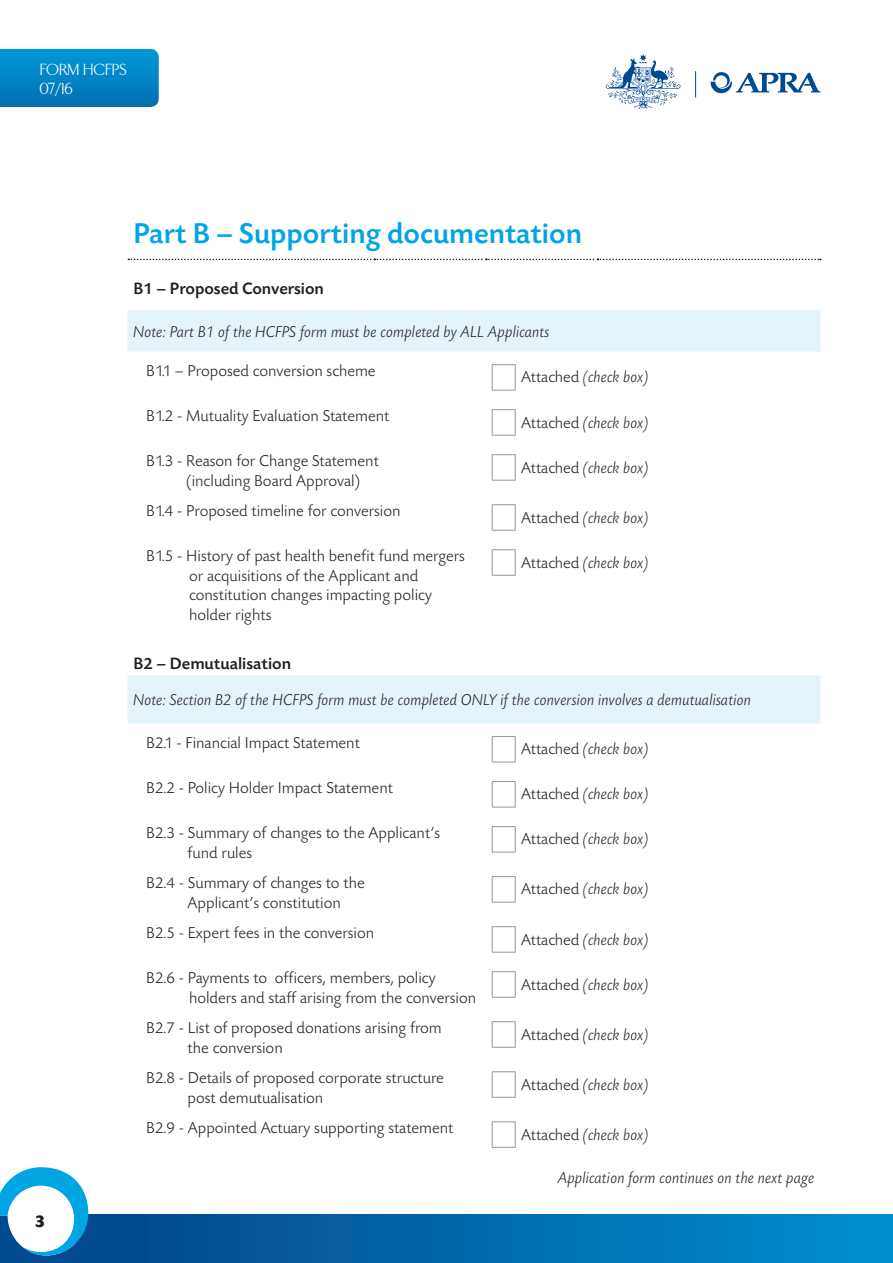
<style>
.page{position:relative;width:893px;height:1263px;background:#fff}
.page>*{position:absolute;margin:0;border:0;box-sizing:border-box;transform-origin:0 0}
.t1{font:500 30px "Today SB";color:#00a5e3}
.t2{font:700 18px "Today SB";color:#231f20}
.t3{font:500 17.25px "Today SB";color:#231f20}
.t4{font:300 16.5px/19.5px "Today SB";color:#231f20}
.t5{font:italic 300 16.5px "Today SB";color:#231f20}
.t6{font:300 16.5px/19.5px "TF Arrow";color:#fff}
.s1{font-style:normal}
</style>
<div class="page">
<div style="left:75px;top:1215px;width:818px;height:48px;background:linear-gradient(to right,#04448a,#008fcf)"></div>
<svg style="left:0;top:1167px;width:101px;height:96px"></svg>
<svg style="left:606px;top:54px;width:75px;height:55px"></svg>
<svg style="left:695px;top:71px;width:1px;height:26px"></svg>
<svg style="left:711px;top:72px;width:110px;height:21px"></svg>
<svg style="left:0;top:49px;width:159px;height:58px;background:#0184c5"></svg>
<svg style="left:128px;top:310px;width:693px;height:413px"></svg>
<svg style="left:128px;top:259px;width:693px;height:1px"></svg>
<svg style="left:492px;top:364px;width:24px;height:27px"></svg>
<svg style="left:492px;top:409px;width:24px;height:27px"></svg>
<svg style="left:492px;top:454px;width:24px;height:27px"></svg>
<svg style="left:492px;top:504px;width:24px;height:27px"></svg>
<svg style="left:492px;top:549px;width:24px;height:27px"></svg>
<svg style="left:492px;top:736px;width:24px;height:27px"></svg>
<svg style="left:492px;top:781px;width:24px;height:27px"></svg>
<svg style="left:492px;top:826px;width:24px;height:27px"></svg>
<svg style="left:492px;top:876px;width:24px;height:27px"></svg>
<svg style="left:492px;top:926px;width:24px;height:27px"></svg>
<svg style="left:492px;top:971px;width:24px;height:27px"></svg>
<svg style="left:492px;top:1021px;width:24px;height:27px"></svg>
<svg style="left:492px;top:1071px;width:24px;height:27px"></svg>
<svg style="left:492px;top:1121px;width:24px;height:27px"></svg>
<p class="t6" style="left:40px;top:60px;width:89px">FORM HCFPS<br>07/16</p>
<p class="t2" style="left:35px;top:1212px;width:12px">3</p>
<h1 class="t1" style="left:134px;top:217px;width:450px">Part B – Supporting documentation</h1>
<p class="t3" style="left:134px;top:279px;width:192px">B1 – Proposed Conversion</p>
<p class="t5" style="left:134px;top:323px;width:418px">Note: Part B1 of the HCFPS form must be completed by ALL Applicants</p>
<p class="t4" style="left:146px;top:362px;width:231px">B1.1 – Proposed conversion scheme</p>
<p class="t5" style="left:521px;top:369px;width:129px"><span class="s1">Attached</span> (check box)</p>
<p class="t4" style="left:146px;top:407px;width:245px">B1.2 - Mutuality Evaluation Statement</p>
<p class="t5" style="left:521px;top:414px;width:129px"><span class="s1">Attached</span> (check box)</p>
<p class="t4" style="left:186px;top:452px;width:194px;text-indent:-40px">B1.3 - Reason for Change Statement (including Board Approval)</p>
<p class="t5" style="left:521px;top:459px;width:129px"><span class="s1">Attached</span> (check box)</p>
<p class="t4" style="left:146px;top:502px;width:256px">B1.4 - Proposed timeline for conversion</p>
<p class="t5" style="left:521px;top:509px;width:129px"><span class="s1">Attached</span> (check box)</p>
<p class="t4" style="left:189px;top:547px;width:277px;text-indent:-43px">B1.5 - History of past health benefit fund mergers or acquisitions of the Applicant and constitution changes impacting policy holder rights</p>
<p class="t5" style="left:521px;top:554px;width:129px"><span class="s1">Attached</span> (check box)</p>
<p class="t3" style="left:134px;top:654px;width:159px">B2 – Demutualisation</p>
<p class="t5" style="left:134px;top:691px;width:619px">Note: Section B2 of the HCFPS form must be completed ONLY if the conversion involves a demutualisation</p>
<p class="t4" style="left:146px;top:734px;width:215px">B2.1 - Financial Impact Statement</p>
<p class="t5" style="left:521px;top:740px;width:129px"><span class="s1">Attached</span> (check box)</p>
<p class="t4" style="left:146px;top:779px;width:248px">B2.2 - Policy Holder Impact Statement</p>
<p class="t5" style="left:521px;top:785px;width:129px"><span class="s1">Attached</span> (check box)</p>
<p class="t4" style="left:188px;top:824px;width:254px;text-indent:-41px">B2.3 - Summary of changes to the Applicant’s fund rules</p>
<p class="t5" style="left:521px;top:830px;width:129px"><span class="s1">Attached</span> (check box)</p>
<p class="t4" style="left:188px;top:874px;width:179px;text-indent:-41px">B2.4 - Summary of changes to the<br>Applicant’s constitution</p>
<p class="t5" style="left:521px;top:880px;width:129px"><span class="s1">Attached</span> (check box)</p>
<p class="t4" style="left:146px;top:924px;width:229px">B2.5 - Expert fees in the conversion</p>
<p class="t5" style="left:521px;top:930px;width:129px"><span class="s1">Attached</span> (check box)</p>
<p class="t4" style="left:189px;top:969px;width:289px;text-indent:-43px">B2.6 - Payments to officers, members, policy holders and staff arising from the conversion</p>
<p class="t5" style="left:521px;top:975px;width:129px"><span class="s1">Attached</span> (check box)</p>
<p class="t4" style="left:188px;top:1019px;width:256px;text-indent:-41px">B2.7 - List of proposed donations arising from the conversion</p>
<p class="t5" style="left:521px;top:1025px;width:129px"><span class="s1">Attached</span> (check box)</p>
<p class="t4" style="left:188px;top:1069px;width:258px;text-indent:-41px">B2.8 - Details of proposed corporate structure post demutualisation</p>
<p class="t5" style="left:521px;top:1076px;width:129px"><span class="s1">Attached</span> (check box)</p>
<p class="t4" style="left:146px;top:1119px;width:309px">B2.9 - Appointed Actuary supporting statement</p>
<p class="t5" style="left:521px;top:1126px;width:129px"><span class="s1">Attached</span> (check box)</p>
<p class="t5" style="left:558px;top:1168px;width:258px">Application form continues on the next page</p>
</div>
